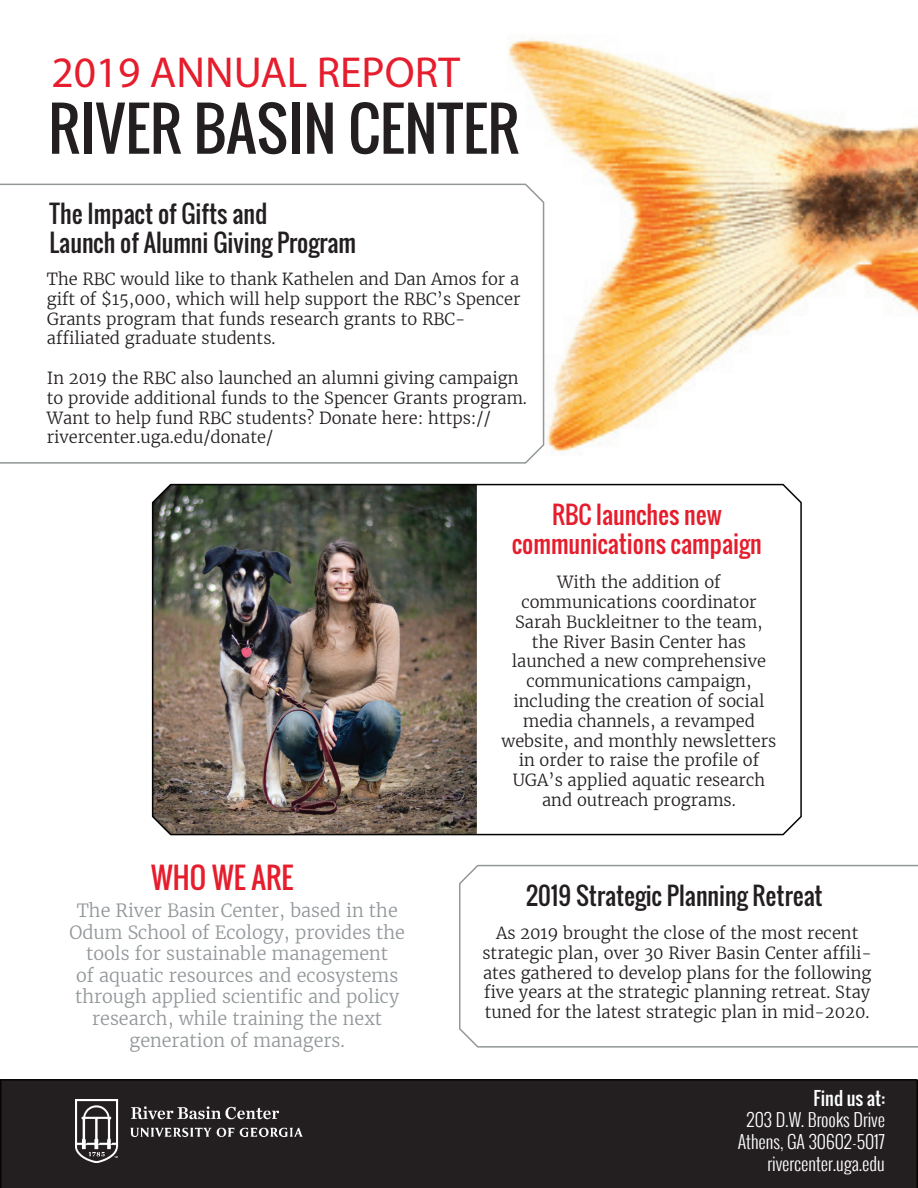
<style>
.page{position:relative;width:918px;height:1188px;background:#fff}
.page>*{position:absolute;margin:0;border:0;box-sizing:border-box;transform-origin:0 0}
.t1{font:58.5px "Oswald";color:#231f20}
.t2{font:43.5px "Myriad Pro";color:#e51d2d}
.t3{font:28.5px "Oswald";color:#e51d2d}
.t4{font:24px/28.8px "Oswald";color:#231f20}
.t5{font:24px/28.8px "Oswald";color:#e51d2d;text-align:center}
.t6{font:300 18px/21.6px "Merriweather";color:#929799;text-align:center}
.t7{font:300 18px/21.6px "Oswald";color:#fff;text-align:right}
.t8{font:18px "Oswald";color:#fff}
.t9{font:300 16.5px/19.8px "Merriweather";color:#231f20;text-align:center}
</style>
<div class="page">
<img style="left:507px;top:38px;width:411px;height:416px">
<div style="left:0;top:1079px;width:918px;height:109px;background:#231f20"></div>
<img style="left:76px;top:1100px;width:227px;height:62px">
<svg style="left:0;top:182px;width:545px;height:282px"></svg>
<img style="left:151px;top:483px;width:651px;height:353px">
<svg style="left:459px;top:864px;width:459px;height:184px"></svg>
<h2 class="t2" style="left:51px;top:45px;width:410px">2019 ANNUAL REPORT</h2>
<h1 class="t1" style="left:48px;top:84px;width:472px">RIVER BASIN CENTER</h1>
<h3 class="t4" style="left:50px;top:199px;width:308px">The Impact of Gifts and<br>Launch of Alumni Giving Program</h3>
<p class="t9" style="left:47px;top:269px;width:475px;text-align:left">The RBC would like to thank Kathelen and Dan Amos for a gift of $15,000, which will help support the RBC’s Spencer Grants program that funds research grants to RBC&shy;affiliated graduate students.</p>
<p class="t9" style="left:47px;top:368px;width:482px;text-align:left">In 2019 the RBC also launched an alumni giving campaign to provide additional funds to the Spencer Grants program.<br>Want to help fund RBC students? Donate here: https:// rivercenter.uga.edu/donate/</p>
<h3 class="t3" style="left:151px;top:856px;width:144px">WHO WE ARE</h3>
<p class="t6" style="left:69px;top:899px;width:337px">The River Basin Center, based in the Odum School of Ecology, provides the tools for sustainable management<br>of aquatic resources and ecosystems through applied scientific and policy research, while training the next generation of managers.</p>
<h3 class="t5" style="left:512px;top:500px;width:251px">RBC launches new communications campaign</h3>
<p class="t9" style="left:502px;top:572px;width:276px">With the addition of communications coordinator<br>Sarah Buckleitner to the team, the River Basin Center has launched a new comprehensive communications campaign, including the creation of social media channels, a revamped website, and monthly newsletters in order to raise the profile of<br>UGA’s applied aquatic research and outreach programs.</p>
<h3 class="t4" style="left:526px;top:881px;width:298px">2019 Strategic Planning Retreat</h3>
<p class="t9" style="left:482px;top:923px;width:391px">As 2019 brought the close of the most recent strategic plan, over 30 River Basin Center affili&shy;ates gathered to develop plans for the following five years at the strategic planning retreat. Stay tuned for the latest strategic plan in mid-2020.</p>
<p class="t8" style="left:814px;top:1084px;width:73px">Find us at:</p>
<p class="t7" style="left:738px;top:1109px;width:149px">203 D.W. Brooks Drive<br>Athens, GA 30602-5017 rivercenter.uga.edu</p>
</div>
